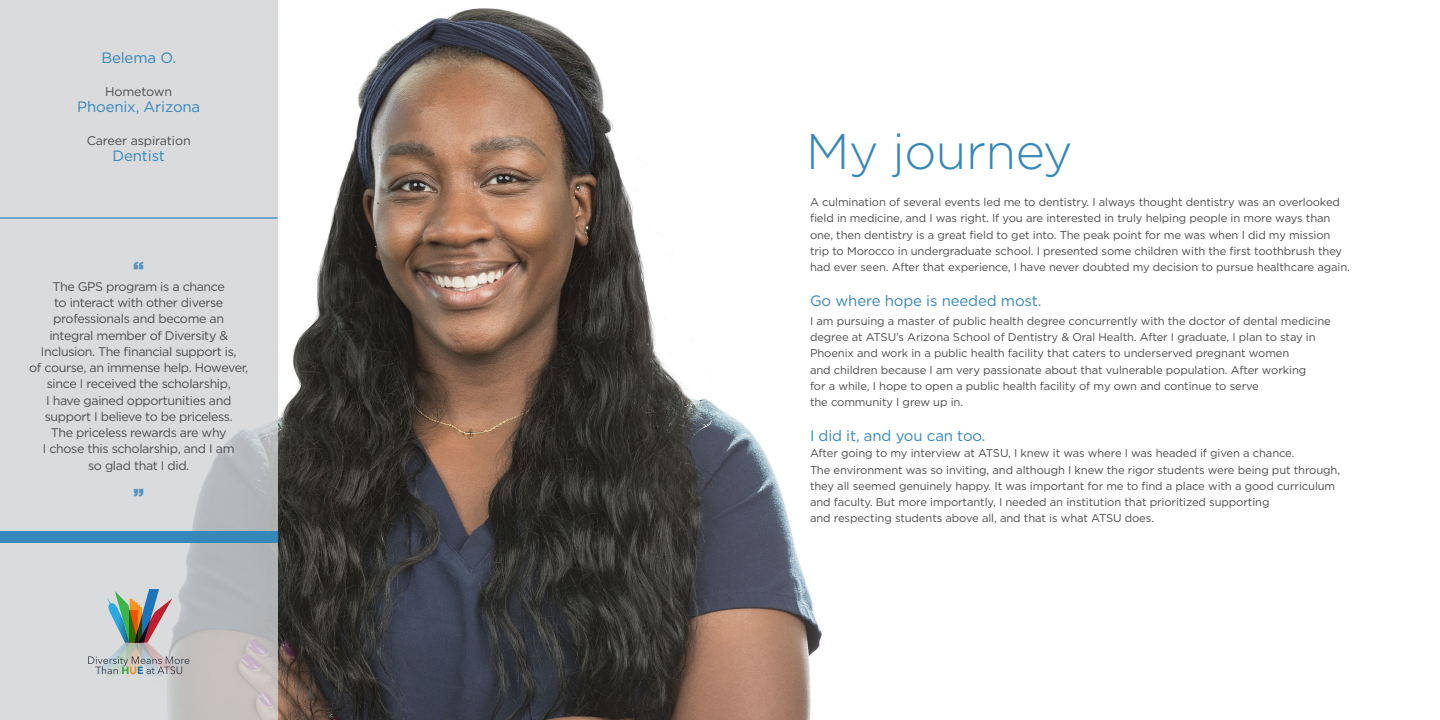
<style>
.page{position:relative;width:1440px;height:720px;background:#fff}
.page>*{position:absolute;margin:0;border:0;box-sizing:border-box;transform-origin:0 0}
.t1{font:300 50px "Gotham";letter-spacing:-.01em;color:#3687ba}
.t2{font:900 18.75px "Gotham";color:#5794c2}
.t3{font:15px "Gotham";letter-spacing:-.01em;color:#3687ba}
.t4{font:12.5px/16.2px "Gotham";letter-spacing:-.03em;color:#4d4d4f;text-align:center}
.t5{font:12.5px "Gotham";letter-spacing:-.01em;color:#4d4d4f}
.t6{font:11.25px/16.2px "Gotham";letter-spacing:-.01em;color:#4d4d4f}
</style>
<div class="page">
<img style="left:278px;top:8px;width:544px;height:712px">
<svg style="left:0;top:0;width:278px;height:720px;background:#d6d6d7"></svg>
<div style="left:0;top:531px;width:278px;height:12px;background:#3687ba"></div>
<hr style="left:0;top:217px;width:278px;height:2px;background:#3687ba">
<svg style="left:88px;top:589px;width:101px;height:97px;background:#b6bab8"></svg>
<h3 class="t3" style="left:101px;top:49px;width:76px">Belema O.</h3>
<p class="t5" style="left:105px;top:84px;width:69px">Hometown</p>
<h3 class="t3" style="left:77px;top:97px;width:125px">Phoenix, Arizona</h3>
<p class="t5" style="left:87px;top:132px;width:105px">Career aspiration</p>
<h3 class="t3" style="left:113px;top:146px;width:54px">Dentist</h3>
<h2 class="t2" style="left:134px;top:255px;width:12px">“</h2>
<p class="t4" style="left:29px;top:278px;width:221px">The GPS program is a chance<br>to interact with other diverse professionals and become an<br>integral member of Diversity &amp;<br>Inclusion. The financial support is,<br>of course, an immense help. However, since I received the scholarship,<br>I have gained opportunities and support I believe to be priceless.<br>The priceless rewards are why<br>I chose this scholarship, and I am<br>so glad that I did.</p>
<h2 class="t2" style="left:134px;top:482px;width:12px">”</h2>
<h1 class="t1" style="left:806px;top:120px;width:268px">My journey</h1>
<p class="t6" style="left:810px;top:194px;width:542px">A culmination of several events led me to dentistry. I always thought dentistry was an overlooked field in medicine, and I was right. If you are interested in truly helping people in more ways than one, then dentistry is a great field to get into. The peak point for me was when I did my mission trip to Morocco in undergraduate school. I presented some children with the first toothbrush they had ever seen. After that experience, I have never doubted my decision to pursue healthcare again.</p>
<h3 class="t3" style="left:810px;top:291px;width:233px">Go where hope is needed most.</h3>
<p class="t6" style="left:810px;top:313px;width:522px">I am pursuing a master of public health degree concurrently with the doctor of dental medicine degree at ATSU’s Arizona School of Dentistry &amp; Oral Health. After I graduate, I plan to stay in Phoenix and work in a public health facility that caters to underserved pregnant women<br>and children because I am very passionate about that vulnerable population. After working<br>for a while, I hope to open a public health facility of my own and continue to serve<br>the community I grew up in.</p>
<h3 class="t3" style="left:810px;top:426px;width:177px">I did it, and you can too.</h3>
<p class="t6" style="left:810px;top:445px;width:532px">After going to my interview at ATSU, I knew it was where I was headed if given a chance.<br>The environment was so inviting, and although I knew the rigor students were being put through, they all seemed genuinely happy. It was important for me to find a place with a good curriculum and faculty. But more importantly, I needed an institution that prioritized supporting<br>and respecting students above all, and that is what ATSU does.</p>
</div>
